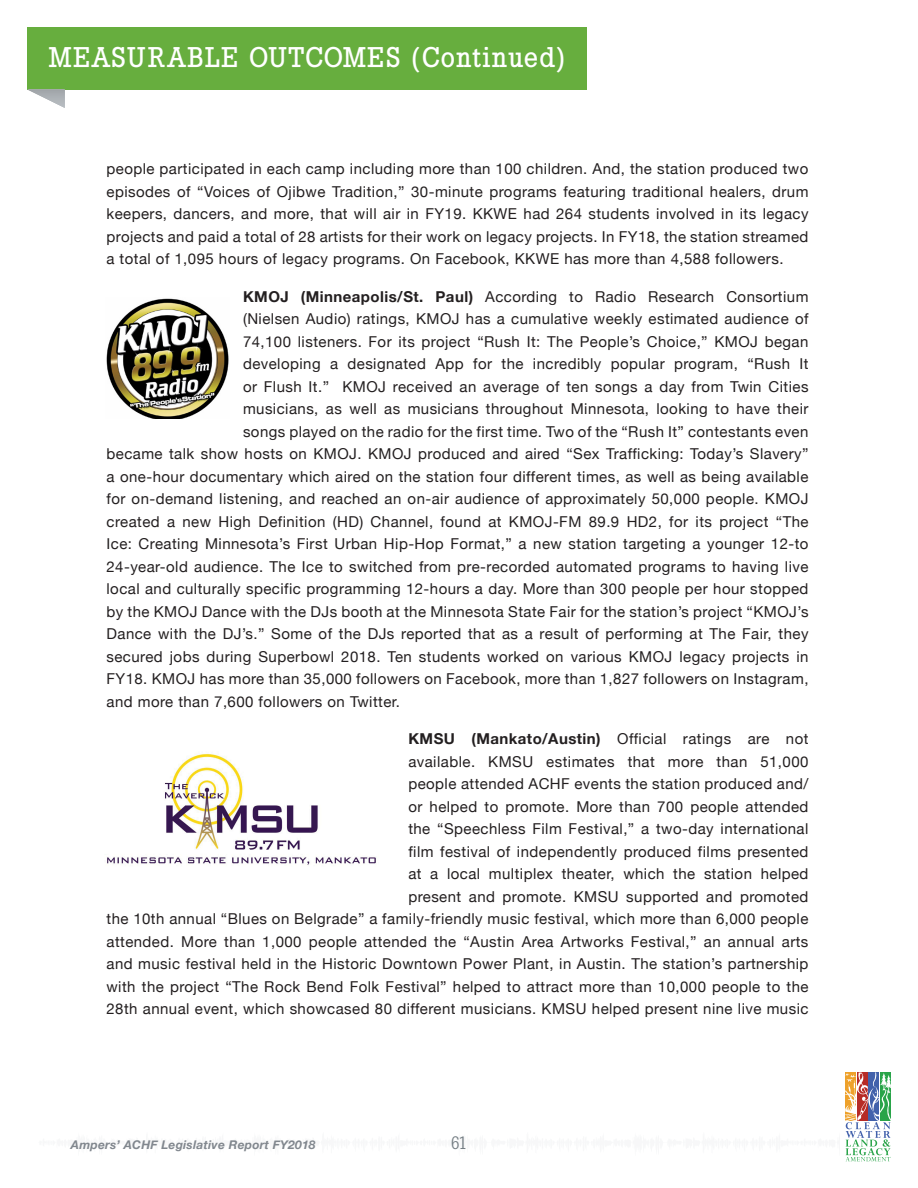
<style>
.page{position:relative;width:918px;height:1188px;background:#fff}
.page>*{position:absolute;margin:0;border:0;box-sizing:border-box;transform-origin:0 0}
.t1{font:500 28.5px "Slab Tall X";letter-spacing:.06em;color:#fff}
.t2{font:18px "Slab Tall X";color:#737c82}
.t3{font:15px/22.5px "Helvetica Neue";letter-spacing:.03em;color:#231f20;text-align:justify}
.t4{font:italic 700 12px "Helvetica Neue";letter-spacing:.02em;color:#81878e}
.s1{font-weight:700}
</style>
<div class="page">
<svg style="left:845px;top:1073px;width:46px;height:88px"></svg>
<img style="left:107px;top:754px;width:269px;height:111px">
<div style="left:27px;top:27px;width:559px;height:62px;background:#67ae3e"></div>
<svg style="left:27px;top:89px;width:38px;height:19px"></svg>
<img style="left:106px;top:298px;width:123px;height:120px">
<p class="t1" style="left:48px;top:41px;width:519px">MEASURABLE OUTCOMES (Continued)</p>
<p class="t3" style="left:106px;top:158px;width:704px">people participated in each camp including more than 100 children. And, the station produced two episodes of “Voices of Ojibwe Tradition,” 30-minute programs featuring traditional healers, drum keepers, dancers, and more, that will air in FY19. KKWE had 264 students involved in its legacy projects and paid a total of 28 artists for their work on legacy projects. In FY18, the station streamed a total of 1,095 hours of legacy programs. On Facebook, KKWE has more than 4,588 followers.</p>
<p class="t3" style="left:243px;top:286px;width:567px"><span class="s1">KMOJ (Minneapolis/St. Paul)</span> According to Radio Research Consortium</p>
<p class="t3" style="left:243px;top:308px;width:567px">(Nielsen Audio) ratings, KMOJ has a cumulative weekly estimated audience of</p>
<p class="t3" style="left:243px;top:331px;width:567px">74,100 listeners. For its project “Rush It: The People’s Choice,” KMOJ began</p>
<p class="t3" style="left:243px;top:353px;width:567px">developing a designated App for the incredibly popular program, “Rush It</p>
<p class="t3" style="left:243px;top:376px;width:567px">or Flush It.” KMOJ received an average of ten songs a day from Twin Cities</p>
<p class="t3" style="left:243px;top:398px;width:567px">musicians, as well as musicians throughout Minnesota, looking to have their</p>
<p class="t3" style="left:243px;top:421px;width:567px">songs played on the radio for the first time. Two of the “Rush It” contestants even</p>
<p class="t3" style="left:106px;top:443px;width:704px">became talk show hosts on KMOJ. KMOJ produced and aired “Sex Trafficking: Today’s Slavery”</p>
<p class="t3" style="left:106px;top:466px;width:703px">a one-hour documentary which aired on the station four different times, as well as being available</p>
<p class="t3" style="left:106px;top:488px;width:703px">for on-demand listening, and reached an on-air audience of approximately 50,000 people. KMOJ</p>
<p class="t3" style="left:106px;top:511px;width:704px">created a new High Definition (HD) Channel, found at KMOJ-FM 89.9 HD2, for its project “The</p>
<p class="t3" style="left:106px;top:533px;width:704px">Ice: Creating Minnesota’s First Urban Hip-Hop Format,” a new station targeting a younger 12-to</p>
<p class="t3" style="left:106px;top:556px;width:704px">24-year-old audience. The Ice to switched from pre-recorded automated programs to having live</p>
<p class="t3" style="left:106px;top:578px;width:704px">local and culturally specific programming 12-hours a day. More than 300 people per hour stopped</p>
<p class="t3" style="left:106px;top:601px;width:704px">by the KMOJ Dance with the DJs booth at the Minnesota State Fair for the station’s project “KMOJ’s</p>
<p class="t3" style="left:106px;top:623px;width:704px">Dance with the DJ’s.” Some of the DJs reported that as a result of performing at The Fair, they</p>
<p class="t3" style="left:106px;top:646px;width:704px">secured jobs during Superbowl 2018. Ten students worked on various KMOJ legacy projects in</p>
<p class="t3" style="left:106px;top:668px;width:704px">FY18. KMOJ has more than 35,000 followers on Facebook, more than 1,827 followers on Instagram,</p>
<p class="t3" style="left:106px;top:691px;width:295px">and more than 7,600 followers on Twitter.</p>
<p class="t3" style="left:106px;top:728px;width:704px;text-align:right"><span class="s1">KMSU (Mankato/Austin)</span> Official ratings are not<br>available. KMSU estimates that more than 51,000<br>people attended ACHF events the station produced and/<br>or helped to promote. More than 700 people attended<br>the “Speechless Film Festival,” a two-day international<br>film festival of independently produced films presented<br>at a local multiplex theater, which the station helped<br>present and promote. KMSU supported and promoted<br>the 10th annual “Blues on Belgrade” a family-friendly music festival, which more than 6,000 people attended. More than 1,000 people attended the “Austin Area Artworks Festival,” an annual arts and music festival held in the Historic Downtown Power Plant, in Austin. The station’s partnership with the project “The Rock Bend Folk Festival” helped to attract more than 10,000 people to the 28th annual event, which showcased 80 different musicians. KMSU helped present nine live music</p>
<p class="t4" style="left:71px;top:1135px;width:246px">Ampers’ ACHF Legislative Report FY2018</p>
<p class="t2" style="left:451px;top:1132px;width:17px">61</p>
</div>
